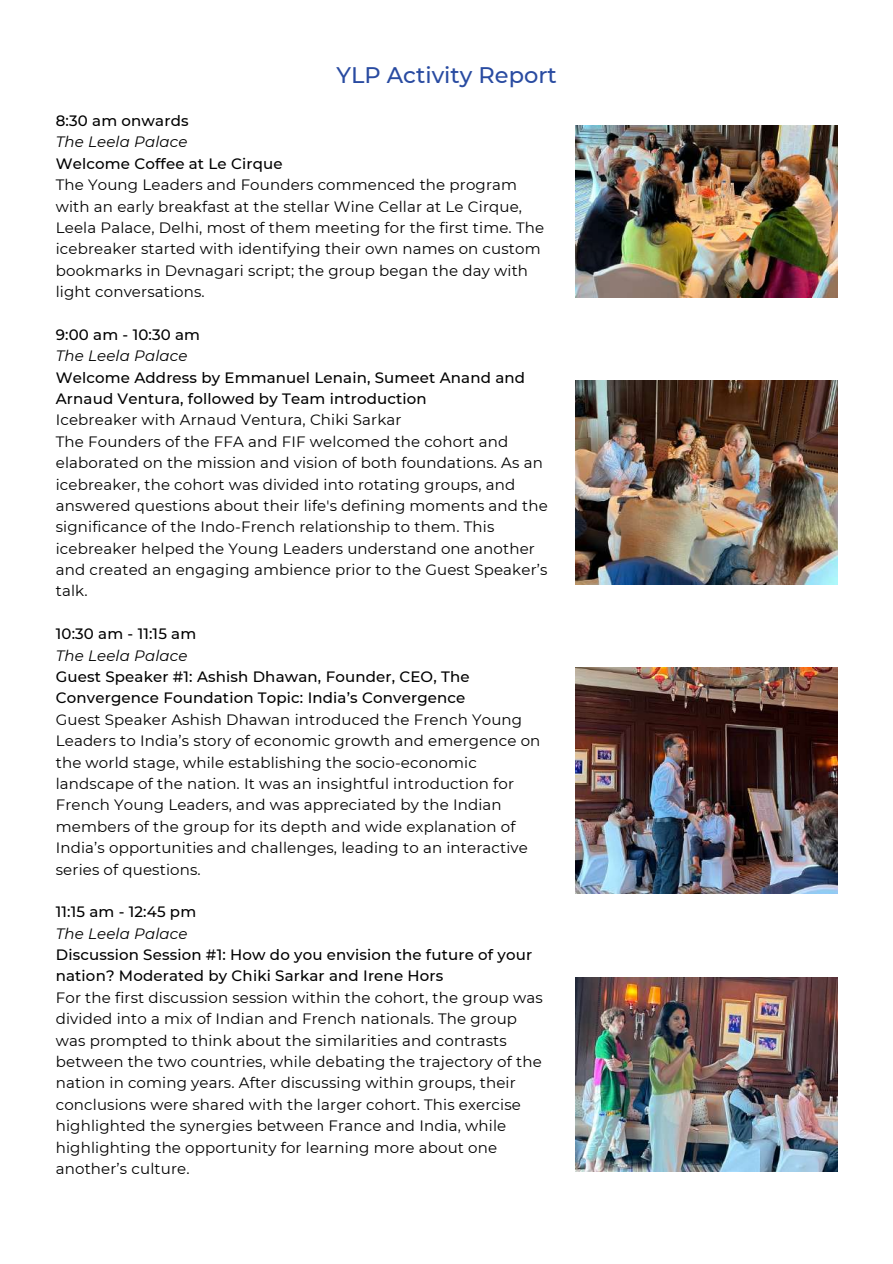
<style>
.page{position:relative;width:893px;height:1264px;background:#fff}
.page>*{position:absolute;margin:0;border:0;box-sizing:border-box;transform-origin:0 0}
.t1{font:500 22.5px "Montserrat";color:#294ba1}
.t2{font:15px/21.3px "Montserrat";letter-spacing:.01em;color:#000001}
.t3{font:500 15px/21.3px "Montserrat";letter-spacing:.01em;color:#000001}
.t4{font:italic 15px "Montserrat";letter-spacing:.01em;color:#000001}
</style>
<div class="page">
<img style="left:575px;top:125px;width:262px;height:172px">
<img style="left:575px;top:668px;width:262px;height:225px">
<img style="left:575px;top:977px;width:262px;height:193px">
<img style="left:575px;top:381px;width:262px;height:203px">
<h1 class="t1" style="left:336px;top:61px;width:222px">YLP Activity Report</h1>
<p class="t3" style="left:56px;top:110px;width:134px">8:30 am onwards</p>
<p class="t4" style="left:56px;top:133px;width:133px">The Leela Palace</p>
<p class="t3" style="left:56px;top:153px;width:228px">Welcome Coffee at Le Cirque</p>
<p class="t2" style="left:56px;top:174px;width:490px">The Young Leaders and Founders commenced the program with an early breakfast at the stellar Wine Cellar at Le Cirque, Leela Palace, Delhi, most of them meeting for the first time. The icebreaker started with identifying their own names on custom bookmarks in Devnagari script; the group began the day with light conversations.</p>
<p class="t3" style="left:56px;top:324px;width:146px">9:00 am - 10:30 am</p>
<p class="t4" style="left:56px;top:347px;width:133px">The Leela Palace</p>
<p class="t3" style="left:56px;top:366px;width:470px">Welcome Address by Emmanuel Lenain, Sumeet Anand and<br>Arnaud Ventura, followed by Team introduction</p>
<p class="t2" style="left:56px;top:409px;width:493px">Icebreaker with Arnaud Ventura, Chiki Sarkar<br>The Founders of the FFA and FIF welcomed the cohort and elaborated on the mission and vision of both foundations. As an icebreaker, the cohort was divided into rotating groups, and answered questions about their life's defining moments and the significance of the Indo-French relationship to them. This icebreaker helped the Young Leaders understand one another and created an engaging ambience prior to the Guest Speaker’s talk.</p>
<p class="t3" style="left:56px;top:623px;width:142px">10:30 am - 11:15 am</p>
<p class="t4" style="left:56px;top:646px;width:133px">The Leela Palace</p>
<p class="t3" style="left:56px;top:666px;width:415px">Guest Speaker #1: Ashish Dhawan, Founder, CEO, The<br>Convergence Foundation Topic: India’s Convergence</p>
<p class="t2" style="left:56px;top:708px;width:486px">Guest Speaker Ashish Dhawan introduced the French Young Leaders to India’s story of economic growth and emergence on the world stage, while establishing the socio-economic landscape of the nation. It was an insightful introduction for French Young Leaders, and was appreciated by the Indian members of the group for its depth and wide explanation of India’s opportunities and challenges, leading to an interactive series of questions.</p>
<p class="t3" style="left:56px;top:901px;width:142px">11:15 am - 12:45 pm</p>
<p class="t4" style="left:56px;top:924px;width:133px">The Leela Palace</p>
<p class="t3" style="left:56px;top:944px;width:478px">Discussion Session #1: How do you envision the future of your nation? Moderated by Chiki Sarkar and Irene Hors</p>
<p class="t2" style="left:56px;top:986px;width:488px">For the first discussion session within the cohort, the group was divided into a mix of Indian and French nationals. The group was prompted to think about the similarities and contrasts between the two countries, while debating the trajectory of the nation in coming years. After discussing within groups, their conclusions were shared with the larger cohort. This exercise highlighted the synergies between France and India, while highlighting the opportunity for learning more about one another’s culture.</p>
</div>
